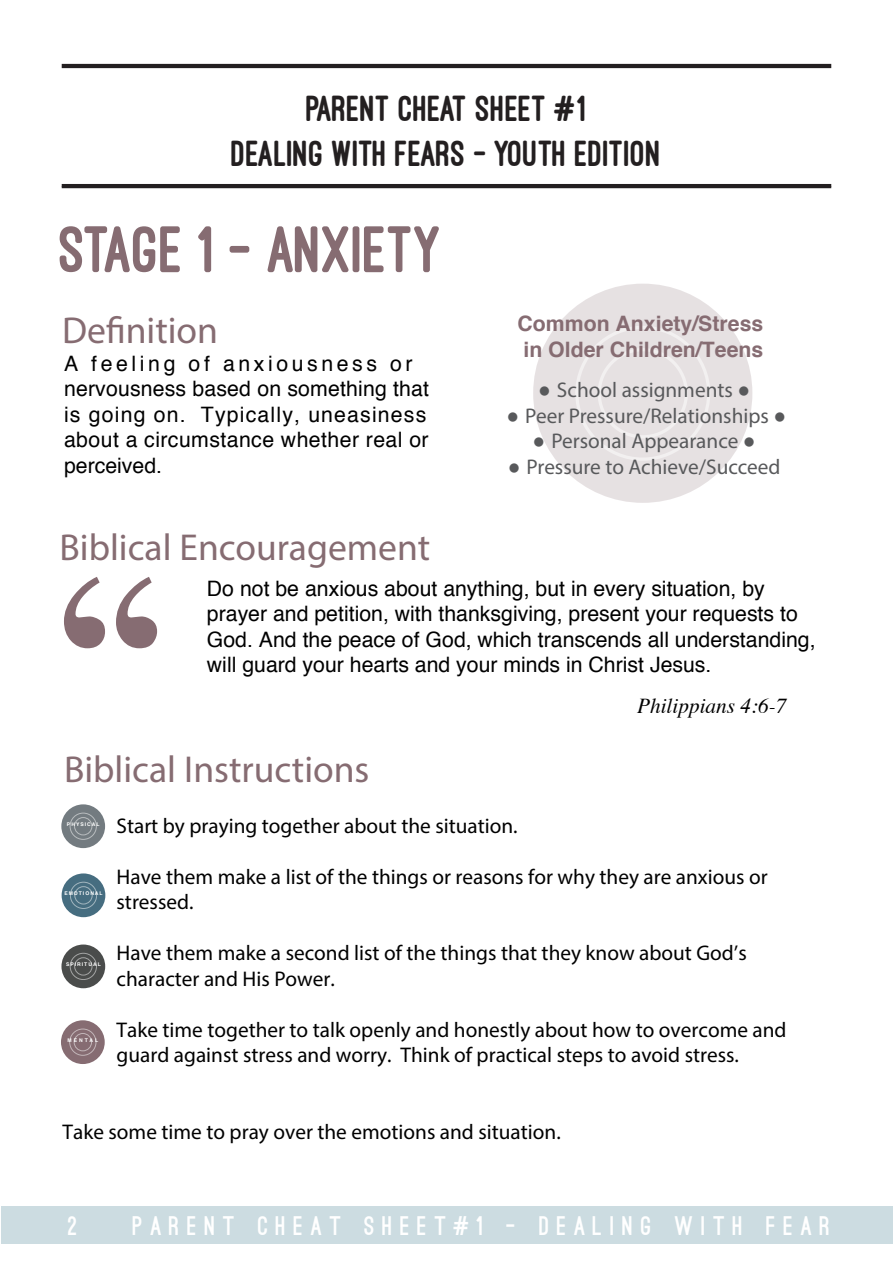
<style>
.page{position:relative;width:893px;height:1263px;background:#fff}
.page>*{position:absolute;margin:0;border:0;box-sizing:border-box;transform-origin:0 0}
.t1{font:800 68.1px "Ostrich Sans";color:#866c72}
.t2{font:37.5px "Myriad Pro";color:#866c72}
.t3{font:800 37.5px/45.2px "Ostrich Sans";color:#231f20;text-align:center}
.t4{font:900 25.5px "Ostrich Sans";letter-spacing:.3em;color:#fff}
.t5{font:21.3px/25.5px "Myriad Pro";color:#010101}
.t6{font:21.3px/25.5px "Helvetica";color:#010101}
.t7{font:21.3px/25.5px "Helvetica";letter-spacing:.02em;color:#010101}
.t8{font:21.3px "Myriad Pro";color:#58595b}
.t9{font:700 21.3px/25.5px "Helvetica";color:#866c72}
.t10{font:italic 21.3px "Times";color:#010101}
.t11{font:700 5.1px "Helvetica";letter-spacing:.2em;color:#fff}
.s1{font-family:"Helvetica"}
</style>
<div class="page">
<div style="left:1px;top:1206px;width:892px;height:37px;background:#ccdce1"></div>
<hr style="left:62px;top:64px;width:769px;height:4px;background:#231f20">
<hr style="left:62px;top:184px;width:769px;height:4px;background:#231f20">
<div style="left:533px;top:284px;width:219px;height:219px;background:#e6e1e2;border-radius:50%"></div>
<div style="left:575px;top:326px;width:135px;height:135px;border:3px solid #fff;border-radius:50%"></div>
<div style="left:598px;top:348px;width:90px;height:90px;border:3px solid #fff;border-radius:50%"></div>
<div style="left:61px;top:944px;width:44px;height:44px;background:#4a4c4b;border-radius:50%"></div>
<div style="left:70px;top:953px;width:27px;height:27px;border:1px solid #fff;border-radius:50%"></div>
<div style="left:74px;top:957px;width:18px;height:18px;border:1px solid #fff;border-radius:50%"></div>
<div style="left:61px;top:1020px;width:44px;height:44px;background:#866c72;border-radius:50%"></div>
<div style="left:69px;top:1029px;width:27px;height:27px;border:1px solid #fff;border-radius:50%"></div>
<div style="left:74px;top:1033px;width:18px;height:18px;border:1px solid #fff;border-radius:50%"></div>
<div style="left:62px;top:873px;width:43px;height:44px;background:#466d80;border-radius:50%"></div>
<div style="left:70px;top:882px;width:27px;height:27px;border:1px solid #fff;border-radius:50%"></div>
<div style="left:74px;top:886px;width:18px;height:18px;border:1px solid #fff;border-radius:50%"></div>
<div style="left:61px;top:804px;width:44px;height:44px;background:#737b80;border-radius:50%"></div>
<div style="left:70px;top:813px;width:27px;height:27px;border:1px solid #fff;border-radius:50%"></div>
<div style="left:74px;top:817px;width:18px;height:18px;border:1px solid #fff;border-radius:50%"></div>
<svg style="left:64px;top:577px;width:41px;height:71px"></svg>
<svg style="left:116px;top:577px;width:41px;height:71px"></svg>
<h2 class="t3" style="left:232px;top:86px;width:431px">PARENT CHEAT SHEET #1<br>DEALING WITH FEARS - YOUTH EDITION</h2>
<h1 class="t1" style="left:60px;top:213px;width:385px">STAGE 1 - ANXIETY</h1>
<h2 class="t2" style="left:62px;top:307px;width:158px">Definition</h2>
<p class="t7" style="left:64px;top:352px;width:367px">A feeling of anxiousness or nervousness based on something that is going on. Typically, uneasiness about a circumstance whether real or perceived.</p>
<h2 class="t2" style="left:60px;top:524px;width:372px">Biblical Encouragement</h2>
<p class="t9" style="left:518px;top:313px;width:247px">Common Anxiety/Stress in Older Children/Teens</p>
<p class="t8" style="left:538px;top:377px;width:214px"><span class="s1">●</span> School assignments <span class="s1">●</span></p>
<p class="t8" style="left:506px;top:402px;width:281px"><span class="s1">●</span> Peer Pressure/Relationships <span class="s1">●</span></p>
<p class="t8" style="left:533px;top:428px;width:225px"><span class="s1">●</span> Personal Appearance <span class="s1">●</span></p>
<p class="t8" style="left:508px;top:453px;width:274px"><span class="s1">●</span> Pressure to Achieve/Succeed</p>
<p class="t6" style="left:207px;top:577px;width:610px">Do not be anxious about anything, but in every situation, by prayer and petition, with thanksgiving, present your requests to God. And the peace of God, which transcends all understanding, will guard your hearts and your minds in Christ Jesus.</p>
<h2 class="t2" style="left:64px;top:746px;width:307px">Biblical Instructions</h2>
<p class="t10" style="left:637px;top:697px;width:151px">Philippians 4:6-7</p>
<p class="t11" style="left:67px;top:822px;width:34px">PHYSICAL</p>
<p class="t11" style="left:64px;top:891px;width:40px">EMOTIONAL</p>
<p class="t11" style="left:66px;top:962px;width:36px">SPIRITUAL</p>
<p class="t11" style="left:68px;top:1038px;width:32px">MENTAL</p>
<p class="t5" style="left:117px;top:812px;width:403px">Start by praying together about the situation.</p>
<p class="t5" style="left:117px;top:863px;width:653px">Have them make a list of the things or reasons for why they are anxious or stressed.</p>
<p class="t5" style="left:117px;top:940px;width:632px">Have them make a second list of the things that they know about God’s character and His Power.</p>
<p class="t5" style="left:117px;top:1016px;width:671px">Take time together to talk openly and honestly about how to overcome and guard against stress and worry. Think of practical steps to avoid stress.</p>
<p class="t5" style="left:63px;top:1119px;width:500px">Take some time to pray over the emotions and situation.</p>
<p class="t4" style="left:68px;top:1216px;width:11px">2</p>
<p class="t4" style="left:133px;top:1216px;width:699px">PARENT CHEAT SHEET#1 - DEALING WITH FEAR</p>
</div>
